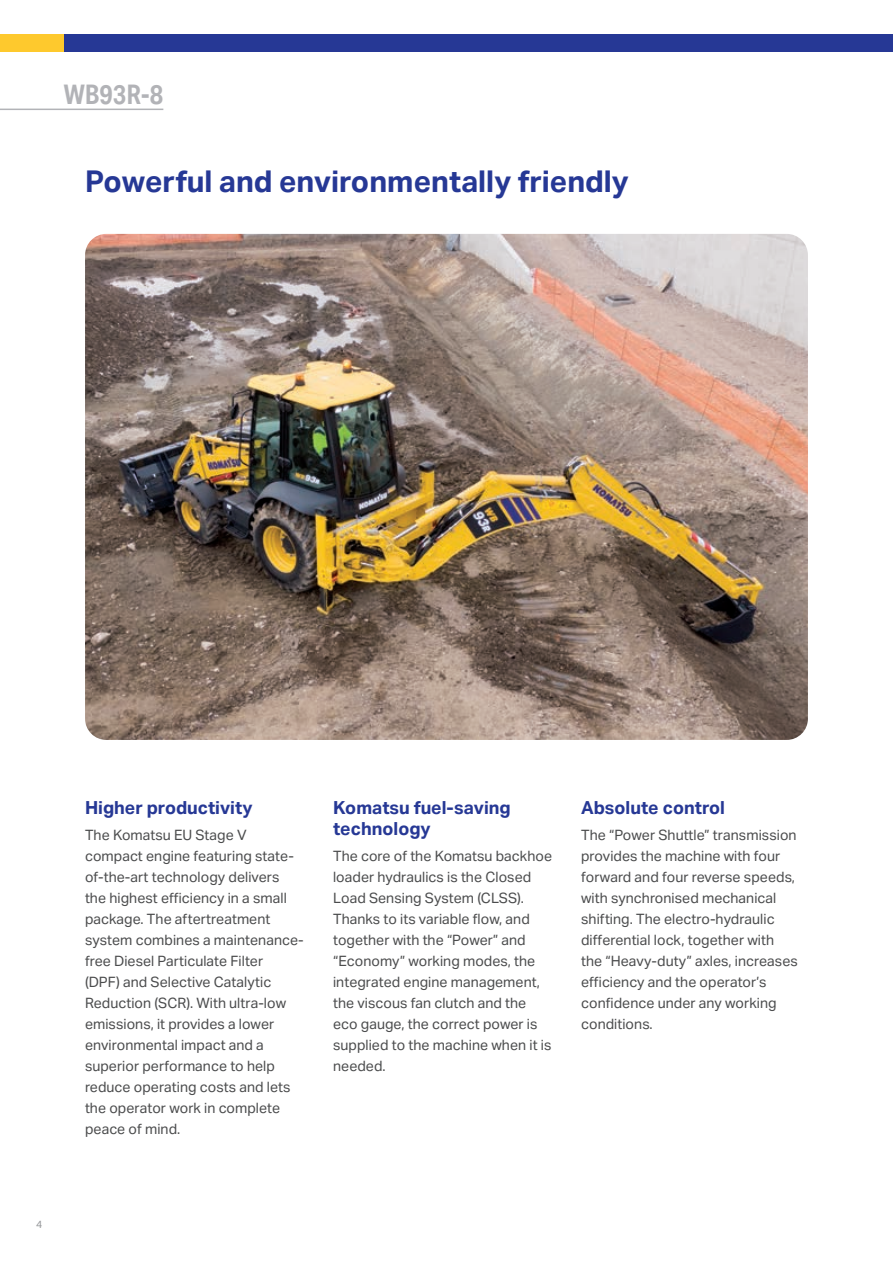
<style>
.page{position:relative;width:893px;height:1263px;background:#fff}
.page>*{position:absolute;margin:0;border:0;box-sizing:border-box;transform-origin:0 0}
.t1{font:700 30px "Aktiv Grotesk";color:#263895}
.t2{font:700 27px "Aktiv Grotesk Cd";color:#b2b3b7}
.t3{font:700 18px/21px "Aktiv Grotesk";color:#263895}
.t4{font:14.25px/21px "Aktiv Grotesk";color:#4b4c4d}
.t5{font:10.5px "Aktiv Grotesk";color:#939598}
</style>
<div class="page">
<img style="left:85px;top:234px;width:723px;height:506px">
<hr style="left:0;top:109px;width:163px;height:1px;background:#b2b3b7">
<div style="left:0;top:34px;width:143px;height:17px;background:#fec92d"></div>
<div style="left:64px;top:34px;width:829px;height:17px;background:#263895"></div>
<h2 class="t2" style="left:64px;top:79px;width:101px">WB93R-8</h2>
<h1 class="t1" style="left:85px;top:164px;width:545px">Powerful and environmentally friendly</h1>
<p class="t5" style="left:36px;top:1218px;width:8px">4</p>
<p class="t3" style="left:85px;top:798px;width:169px">Higher productivity</p>
<p class="t4" style="left:85px;top:824px;width:220px">The Komatsu EU Stage V compact engine featuring state&shy;of-the-art technology delivers the highest efficiency in a small package. The aftertreatment system combines a maintenance&shy;free Diesel Particulate Filter<br>(DPF) and Selective Catalytic<br>Reduction (SCR). With ultra-low emissions, it provides a lower environmental impact and a superior performance to help reduce operating costs and lets the operator work in complete peace of mind.</p>
<p class="t3" style="left:333px;top:798px;width:179px">Komatsu fuel-saving technology</p>
<p class="t4" style="left:333px;top:845px;width:221px">The core of the Komatsu backhoe loader hydraulics is the Closed<br>Load Sensing System (CLSS).<br>Thanks to its variable flow, and together with the “Power” and “Economy” working modes, the integrated engine management, the viscous fan clutch and the eco gauge, the correct power is supplied to the machine when it is needed.</p>
<p class="t3" style="left:581px;top:798px;width:145px">Absolute control</p>
<p class="t4" style="left:581px;top:824px;width:218px">The “Power Shuttle” transmission provides the machine with four forward and four reverse speeds, with synchronised mechanical shifting. The electro-hydraulic differential lock, together with the “Heavy-duty” axles, increases efficiency and the operator’s confidence under any working conditions.</p>
</div>
